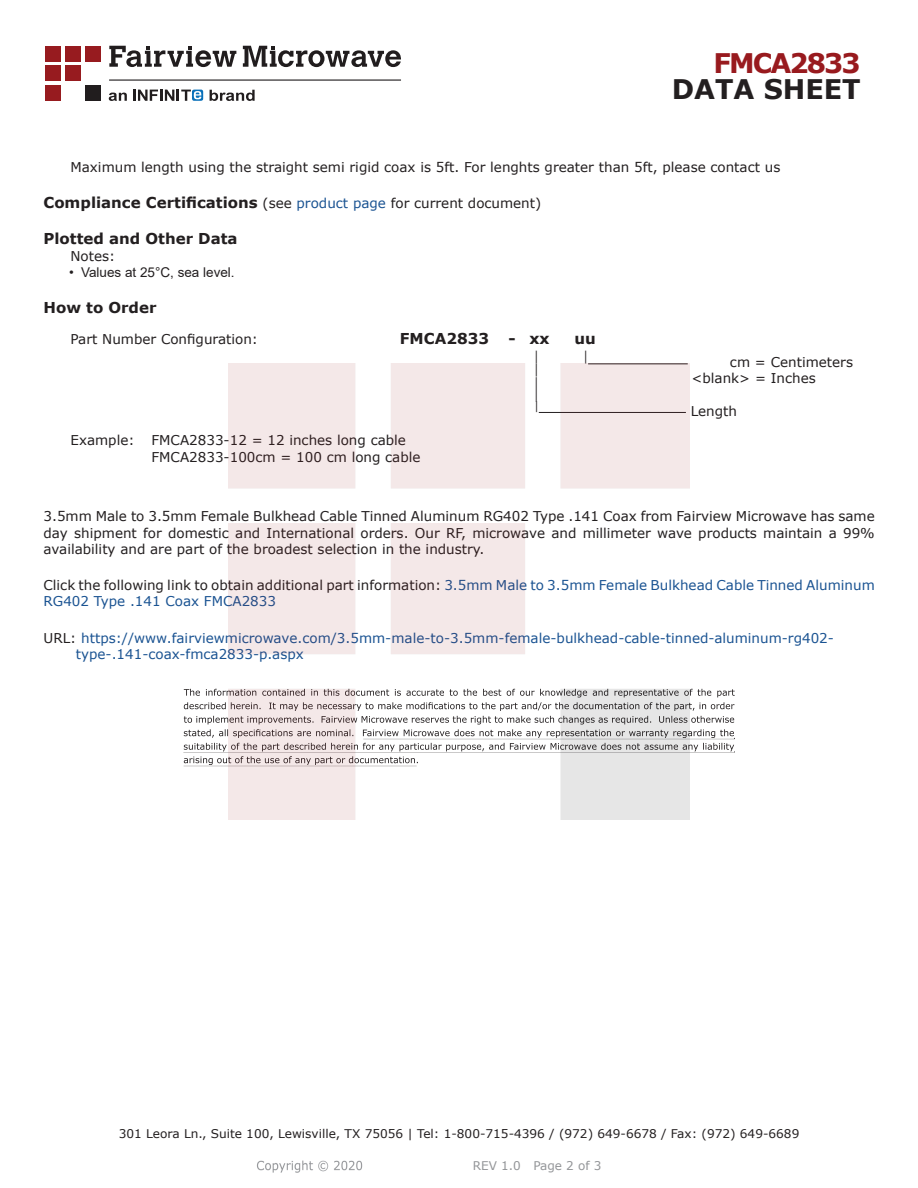
<style>
.page{position:relative;width:918px;height:1188px;background:#fff}
.page>*{position:absolute;margin:0;border:0;box-sizing:border-box;transform-origin:0 0}
.t1{font:700 27px "Verdana";color:#231f20}
.FM{font:700 27px "Verdana";letter-spacing:-.07em;color:#981a1e}
.Specs_Para{font:25.8px "Verdana";color:#231f20;scale:.39 1}
.Head1_for_Compliance{font:700 15px "Verdana";color:#231f20}
.Specs_Para-2{font:700 15px "Verdana";color:#231f20}
.Web_Description_Para{font:13.5px/16.2px "Verdana";color:#231f20;text-align:justify}
.Specs_Para-3{font:13.5px "Verdana";color:#231f20}
.URL_para{font:13.5px/16.2px "Verdana";color:#1a5392}
.Web_Description_Para-2{font:13.5px/16.2px "Verdana";color:#1a5392}
.t2{font:13.5px "Arial";color:#231f20}
.Specs_Para-4{font:13.5px "Verdana";color:#231f20;scale:.75 1}
.t3{font:12px "Verdana";color:#231f20}
.REV_Info{font:12px "Verdana";color:#939598}
.Specs_Para-5{font:11.25px "Verdana";color:#231f20;scale:.86 1}
.s1{font-weight:400;font-size:13.5px}
.s2{font-weight:400;font-size:13.5px;color:#1a5392}
.s3{color:#231f20}
</style>
<div class="page">
<hr style="left:588px;top:363px;width:100px;height:1px;background:#231f20">
<svg style="left:184px;top:689px;width:551px;height:76px"></svg>
<hr style="left:363px;top:739px;width:372px;height:1px;background:#231f20">
<hr style="left:183px;top:752px;width:551px;height:1px;background:#231f20">
<hr style="left:184px;top:766px;width:233px;height:1px;background:#231f20">
<img style="left:257px;top:1160px;width:106px;height:13px">
<img style="left:228px;top:364px;width:462px;height:456px">
<div style="left:45px;top:46px;width:16px;height:15px;background:#971b1f"></div>
<div style="left:65px;top:66px;width:16px;height:15px;background:#971b1f"></div>
<div style="left:85px;top:85px;width:16px;height:16px;background:#211d1e"></div>
<div style="left:45px;top:85px;width:16px;height:16px;background:#971b1f"></div>
<div style="left:85px;top:46px;width:16px;height:15px;background:#971b1f"></div>
<div style="left:45px;top:66px;width:16px;height:15px;background:#971b1f"></div>
<div style="left:65px;top:46px;width:16px;height:15px;background:#971b1f"></div>
<svg style="left:109px;top:46px;width:292px;height:21px"></svg>
<svg style="left:192px;top:90px;width:11px;height:11px"></svg>
<svg style="left:133px;top:90px;width:68px;height:11px"></svg>
<svg style="left:210px;top:90px;width:45px;height:11px"></svg>
<svg style="left:109px;top:93px;width:18px;height:8px"></svg>
<hr style="left:109px;top:80px;width:292px;height:1px;background:#211d1e">
<p class="FM" style="left:714px;top:44px;width:149px">FMCA2833</p>
<p class="t1" style="left:672px;top:70px;width:191px">DATA SHEET</p>
<p class="Specs_Para-3" style="left:70px;top:158px;width:711px">Maximum length using the straight semi rigid coax is 5ft. For lenghts greater than 5ft, please contact us</p>
<p class="Head1_for_Compliance" style="left:44px;top:192px;width:499px">Compliance Certifications <span class="s1">(see</span> <span class="s2">product page</span> <span class="s1">for current document)</span></p>
<p class="Head1_for_Compliance" style="left:44px;top:228px;width:196px">Plotted and Other Data</p>
<p class="Specs_Para-3" style="left:70px;top:246px;width:46px">Notes:</p>
<p class="t2" style="left:69px;top:263px;width:167px">• Values at 25°C, sea level.</p>
<p class="Head1_for_Compliance" style="left:44px;top:297px;width:115px">How to Order</p>
<p class="Specs_Para-3" style="left:70px;top:330px;width:189px">Part Number Configuration:</p>
<p class="Specs_Para-2" style="left:400px;top:328px;width:91px">FMCA2833</p>
<p class="Specs_Para-2" style="left:509px;top:328px;width:43px">- xx</p>
<p class="Specs_Para-2" style="left:575px;top:328px;width:23px">uu</p>
<p class="Specs_Para-4" style="left:534px;top:347px;width:8px">|</p>
<p class="Specs_Para-4" style="left:584px;top:347px;width:8px">|</p>
<p class="Specs_Para-3" style="left:730px;top:353px;width:125px">cm = Centimeters</p>
<p class="Specs_Para-4" style="left:534px;top:360px;width:8px">|</p>
<p class="Specs_Para-3" style="left:692px;top:369px;width:126px">&lt;blank&gt; = Inches</p>
<p class="Specs_Para" style="left:534px;top:369px;width:13px">|</p>
<p class="Specs_Para-5" style="left:534px;top:398px;width:7px">|</p>
<p class="Specs_Para-3" style="left:691px;top:402px;width:48px">Length</p>
<p class="Specs_Para-3" style="left:70px;top:431px;width:66px">Example:</p>
<p class="Specs_Para-3" style="left:152px;top:431px;width:256px">FMCA2833-12 = 12 inches long cable</p>
<p class="Specs_Para-3" style="left:152px;top:447px;width:271px">FMCA2833-100cm = 100 cm long cable</p>
<p class="Web_Description_Para" style="left:44px;top:508px;width:833px">3.5mm Male to 3.5mm Female Bulkhead Cable Tinned Aluminum RG402 Type .141 Coax from Fairview Microwave has same day shipment for domestic and International orders. Our RF, microwave and millimeter wave products maintain a 99% availability and are part of the broadest selection in the industry.</p>
<p class="Web_Description_Para-2" style="left:44px;top:577px;width:833px"><span class="s3">Click the following link to obtain additional part information:</span> 3.5mm Male to 3.5mm Female Bulkhead Cable Tinned Aluminum<br>RG402 Type .141 Coax FMCA2833</p>
<p class="URL_para" style="left:76px;top:630px;width:760px;text-indent:-32px"><span class="s3">URL:</span> https://www.fairviewmicrowave.com/3.5mm-male-to-3.5mm-female-bulkhead-cable-tinned-aluminum-rg402- type-.141-coax-fmca2833-p.aspx</p>
<p class="t3" style="left:119px;top:1125px;width:682px">301 Leora Ln., Suite 100, Lewisville, TX 75056 | Tel: 1-800-715-4396 / (972) 649-6678 / Fax: (972) 649-6689</p>
<p class="REV_Info" style="left:473px;top:1157px;width:130px">REV 1.0 Page 2 of 3</p>
</div>
